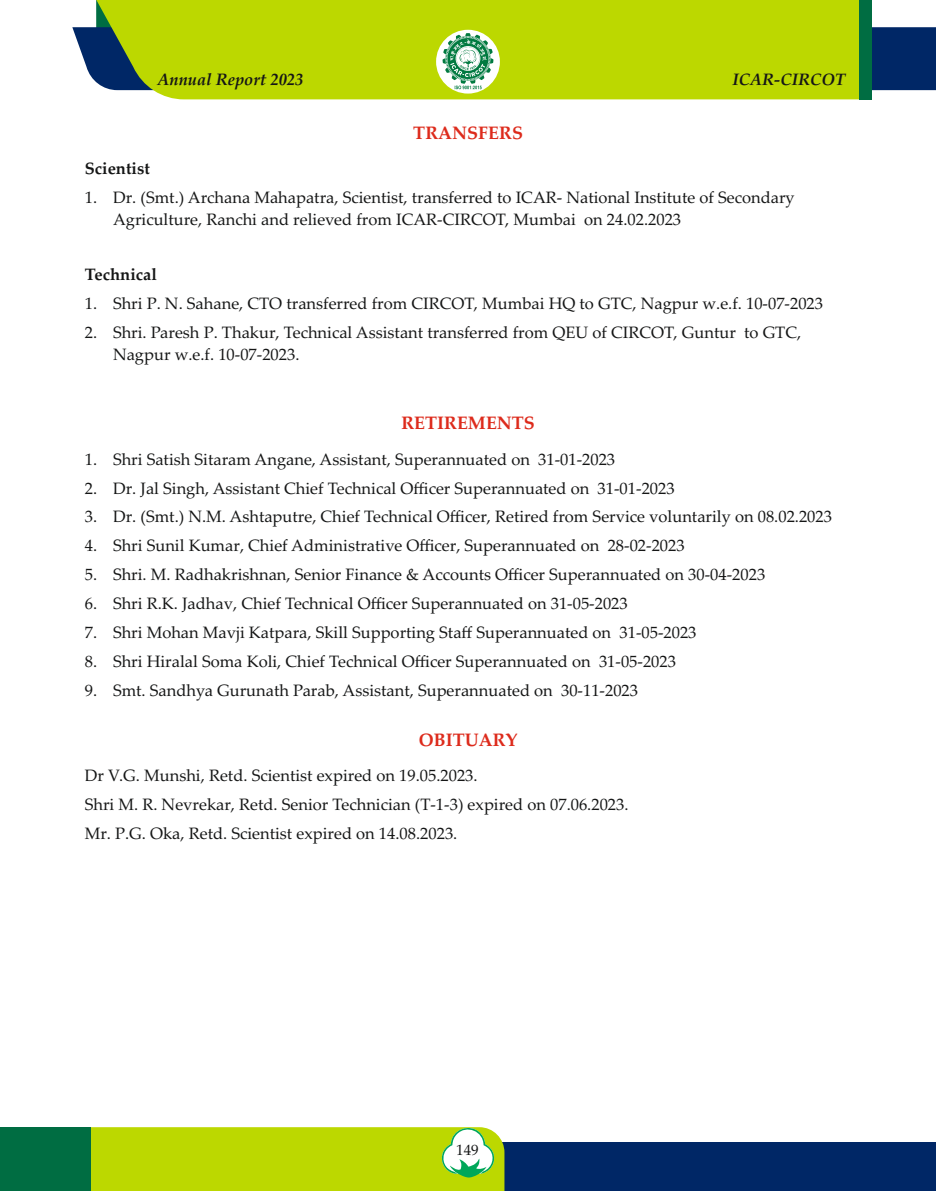
<style>
.page{position:relative;width:936px;height:1191px;background:#fff}
.page>*{position:absolute;margin:0;border:0;box-sizing:border-box;transform-origin:0 0}
.t1{font:700 18px "Palatino Linotype";color:#dd2b1c}
.t2{font:16.5px/22.2px "Palatino Linotype";color:#151616}
.t3{font:italic 700 16.5px "Palatino Linotype";color:#151616}
.t4{font:700 16.5px "Palatino Linotype";color:#151616}
.t5{font:15px "Palatino Linotype";color:#151616}
</style>
<div class="page">
<div style="left:0;top:1142px;width:935px;height:49px;background:#002766"></div>
<div style="left:0;top:1127px;width:91px;height:64px;background:#006d42"></div>
<svg style="left:72px;top:27px;width:863px;height:63px;background:#22457a"></svg>
<div style="left:89px;top:0;width:769px;height:99px;background:#bcd800"></div>
<div style="left:858px;top:0;width:13px;height:99px;background:#006d42"></div>
<svg style="left:436px;top:30px;width:64px;height:64px"></svg>
<svg style="left:442px;top:33px;width:51px;height:56px"></svg>
<svg style="left:91px;top:1127px;width:413px;height:64px;background:#bcd910"></svg>
<p class="t3" style="left:158px;top:73px;width:147px">Annual Report 2023</p>
<p class="t3" style="left:732px;top:73px;width:114px">ICAR-CIRCOT</p>
<p class="t1" style="left:413px;top:126px;width:111px">TRANSFERS</p>
<p class="t4" style="left:85px;top:162px;width:67px">Scientist</p>
<p class="t2" style="left:113px;top:188px;width:683px;text-indent:-28px">1. Dr. (Smt.) Archana Mahapatra, Scientist, transferred to ICAR- National Institute of Secondary<br>Agriculture, Ranchi and relieved from ICAR-CIRCOT, Mumbai on 24.02.2023</p>
<p class="t4" style="left:85px;top:268px;width:74px">Technical</p>
<p class="t2" style="left:85px;top:294px;width:739px">1. Shri P. N. Sahane, CTO transferred from CIRCOT, Mumbai HQ to GTC, Nagpur w.e.f. 10-07-2023</p>
<p class="t2" style="left:113px;top:323px;width:689px;text-indent:-28px">2. Shri. Paresh P. Thakur, Technical Assistant transferred from QEU of CIRCOT, Guntur to GTC,<br>Nagpur w.e.f. 10-07-2023.</p>
<p class="t1" style="left:401px;top:416px;width:135px">RETIREMENTS</p>
<p class="t2" style="left:85px;top:450px;width:532px">1. Shri Satish Sitaram Angane, Assistant, Superannuated on 31-01-2023</p>
<p class="t2" style="left:85px;top:479px;width:591px">2. Dr. Jal Singh, Assistant Chief Technical Officer Superannuated on 31-01-2023</p>
<p class="t2" style="left:85px;top:507px;width:748px">3. Dr. (Smt.) N.M. Ashtaputre, Chief Technical Officer, Retired from Service voluntarily on 08.02.2023</p>
<p class="t2" style="left:85px;top:536px;width:601px">4. Shri Sunil Kumar, Chief Administrative Officer, Superannuated on 28-02-2023</p>
<p class="t2" style="left:85px;top:565px;width:682px">5. Shri. M. Radhakrishnan, Senior Finance &amp; Accounts Officer Superannuated on 30-04-2023</p>
<p class="t2" style="left:85px;top:594px;width:544px">6. Shri R.K. Jadhav, Chief Technical Officer Superannuated on 31-05-2023</p>
<p class="t2" style="left:85px;top:623px;width:613px">7. Shri Mohan Mavji Katpara, Skill Supporting Staff Superannuated on 31-05-2023</p>
<p class="t2" style="left:85px;top:652px;width:592px">8. Shri Hiralal Soma Koli, Chief Technical Officer Superannuated on 31-05-2023</p>
<p class="t2" style="left:85px;top:681px;width:555px">9. Smt. Sandhya Gurunath Parab, Assistant, Superannuated on 30-11-2023</p>
<p class="t1" style="left:419px;top:732px;width:100px">OBITUARY</p>
<p class="t2" style="left:85px;top:763px;width:545px;line-height:29px">Dr V.G. Munshi, Retd. Scientist expired on 19.05.2023.<br>Shri M. R. Nevrekar, Retd. Senior Technician (T-1-3) expired on 07.06.2023.<br>Mr. P.G. Oka, Retd. Scientist expired on 14.08.2023.</p>
<p class="t5" style="left:456px;top:1143px;width:24px">149</p>
</div>
